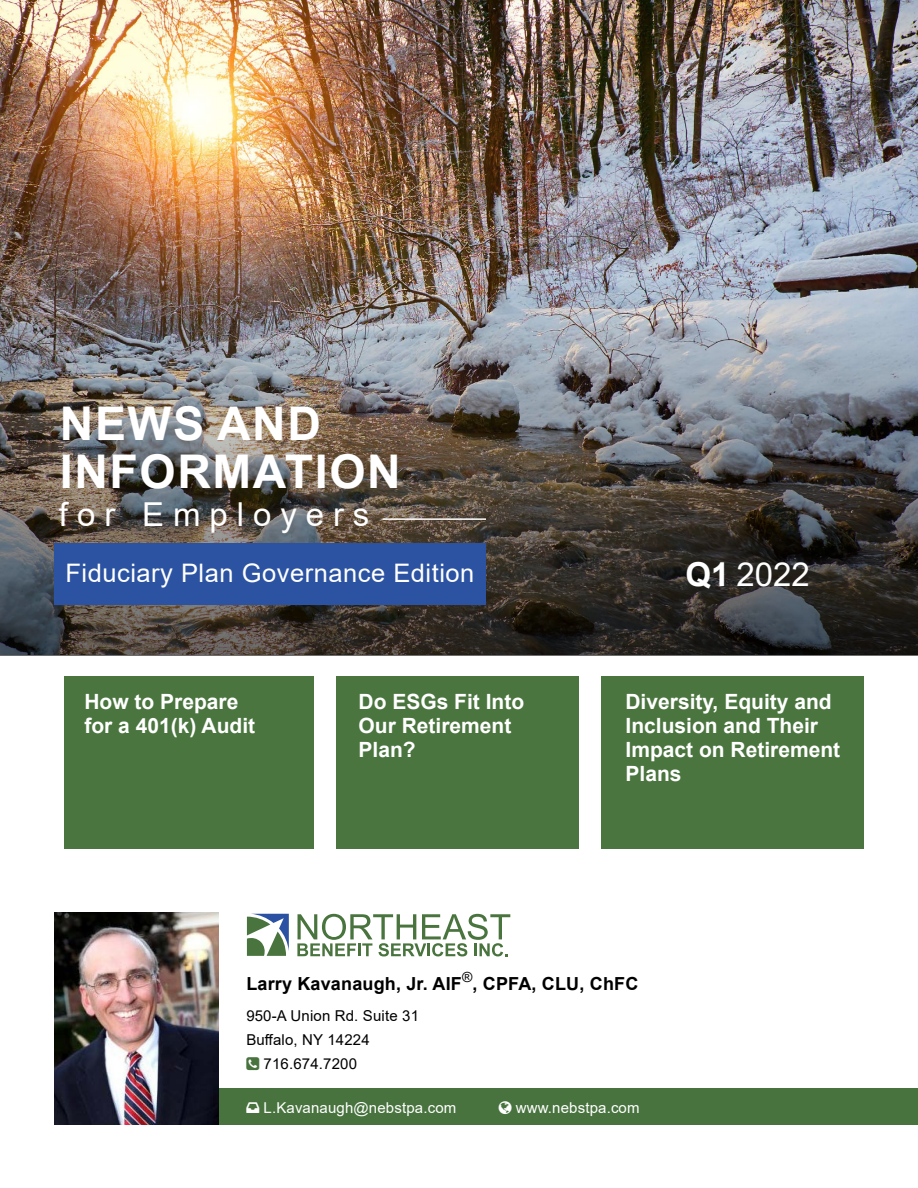
<style>
.page{position:relative;width:918px;height:1188px;background:#fff}
.page>*{position:absolute;margin:0;border:0;box-sizing:border-box;transform-origin:0 0}
.t1{font:700 46.5px/48px "Arial";letter-spacing:.035em;color:#fff}
.t2{font:33px "Arial";letter-spacing:.27em;color:#fff}
.t3{font:25.5px "Arial";letter-spacing:.02em;color:#fff}
.t4{font:700 21px/24px "Arial";color:#fff}
.t5{font:700 18px "Arial";letter-spacing:.01em;color:#000}
.t6{font:15px "Arial";letter-spacing:.01em;color:#000}
.t7{font:15px "Arial";letter-spacing:.01em;color:#fff}
.s1{font-weight:700}
</style>
<div class="page">
<img style="left:0;top:0;width:918px;height:280px">
<img style="left:0;top:280px;width:918px;height:376px">
<div style="left:64px;top:676px;width:250px;height:173px;background:#4a753e"></div>
<div style="left:337px;top:676px;width:242px;height:173px;background:#4a753e"></div>
<div style="left:602px;top:676px;width:262px;height:173px;background:#4a753e"></div>
<div style="left:54px;top:543px;width:432px;height:62px;background:#2c53a2"></div>
<hr style="left:382px;top:518px;width:104px;height:2px;background:#fff">
<div style="left:78px;top:1088px;width:840px;height:37px;background:#48733e"></div>
<svg style="left:297px;top:914px;width:213px;height:42px"></svg>
<svg style="left:247px;top:914px;width:42px;height:42px"></svg>
<img style="left:54px;top:913px;width:164px;height:212px">
<h1 class="t1" style="left:60px;top:401px;width:342px">NEWS AND<br>INFORMATION</h1>
<h2 class="t2" style="left:59px;top:492px;width:312px">for Employers</h2>
<p class="t3" style="left:66px;top:555px;width:410px">Fiduciary Plan Governance Edition</p>
<h2 class="t2" style="left:686px;top:552px;width:126px"><span class="s1">Q1</span> 2022</h2>
<p class="t4" style="left:84px;top:690px;width:172px">How to Prepare for a 401(k) Audit</p>
<p class="t4" style="left:359px;top:690px;width:167px">Do ESGs Fit Into<br>Our Retirement<br>Plan?</p>
<p class="t4" style="left:626px;top:690px;width:216px">Diversity, Equity and<br>Inclusion and Their<br>Impact on Retirement<br>Plans</p>
<p class="t5" style="left:246px;top:971px;width:394px">Larry Kavanaugh, Jr. AIF<sup>®</sup>, CPFA, CLU, ChFC</p>
<p class="t6" style="left:246px;top:1005px;width:174px">950-A Union Rd. Suite 31</p>
<p class="t6" style="left:246px;top:1029px;width:125px">Buffalo, NY 14224</p>
<p class="t6" style="left:264px;top:1053px;width:95px">716.674.7200</p>
<p class="t7" style="left:264px;top:1097px;width:194px">L.Kavanaugh@nebstpa.com</p>
<p class="t7" style="left:516px;top:1097px;width:125px">www.nebstpa.com</p>
</div>
